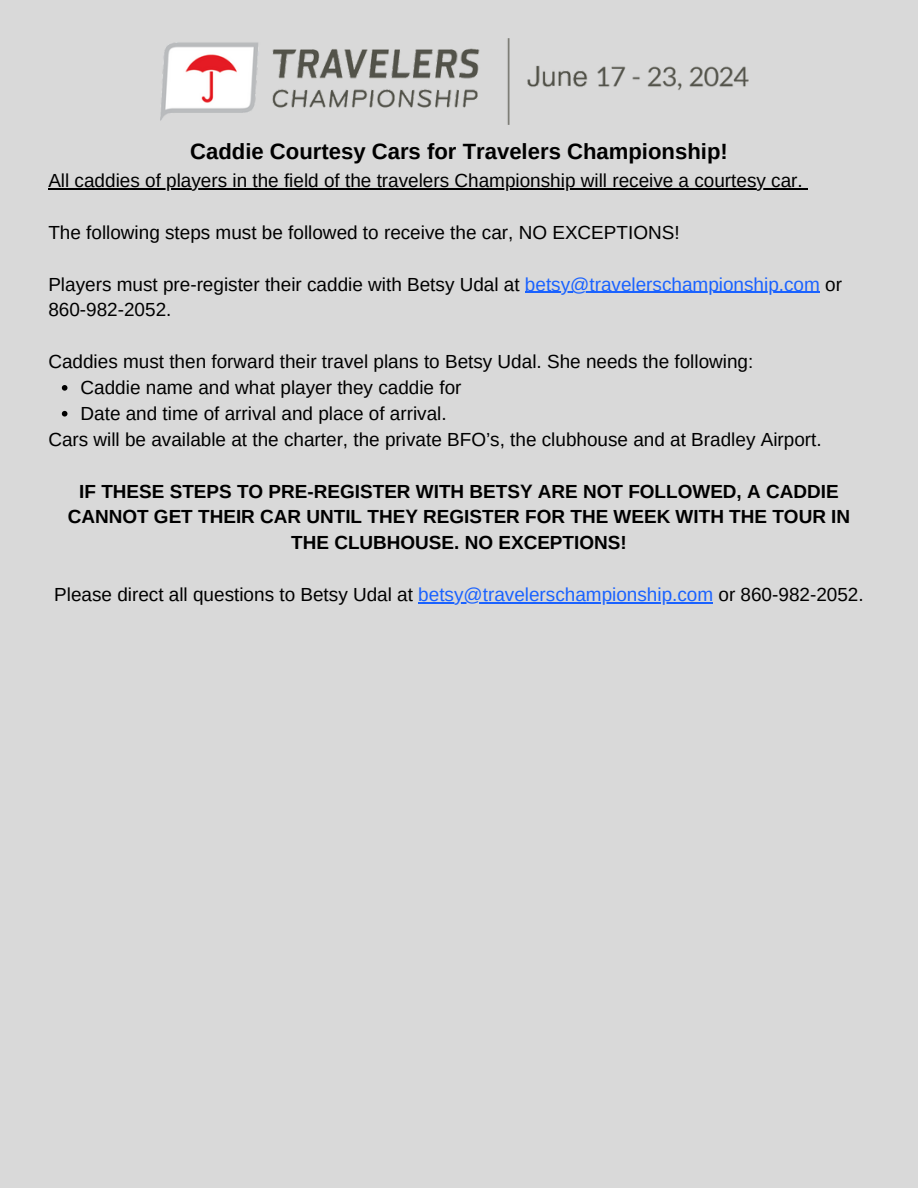
<style>
.page{position:relative;width:918px;height:1188px;background:#d9d9d9}
.page>*{position:absolute;margin:0;border:0;box-sizing:border-box;transform-origin:0 0}
.t1{font:700 22.05px "Arimo";color:#000}
.t2{font:18.9px "Arimo";color:#000}
.t3{font:700 18.9px/25.8px "Arimo";color:#000;text-align:center}
.s1{color:#1a62ff}
</style>
<div class="page">
<img style="left:161px;top:39px;width:588px;height:85px">
<hr style="left:48px;top:188px;width:755px;height:1px;background:#000">
<hr style="left:525px;top:292px;width:295px;height:1px;background:#1a62ff">
<svg style="left:62px;top:385px;width:5px;height:6px"></svg>
<svg style="left:62px;top:411px;width:5px;height:6px"></svg>
<hr style="left:418px;top:602px;width:295px;height:1px;background:#1a62ff">
<p class="t1" style="left:190px;top:139px;width:539px">Caddie Courtesy Cars for Travelers Championship!</p>
<p class="t2" style="left:48px;top:170px;width:756px">All caddies of players in the field of the travelers Championship will receive a courtesy car.</p>
<p class="t2" style="left:48px;top:222px;width:633px">The following steps must be followed to receive the car, NO EXCEPTIONS!</p>
<p class="t2" style="left:48px;top:273px;width:795px">Players must pre-register their caddie with Betsy Udal at <span class="s1">betsy@travelerschampionship.com</span> or</p>
<p class="t2" style="left:48px;top:299px;width:125px">860-982-2052.</p>
<p class="t2" style="left:48px;top:351px;width:707px">Caddies must then forward their travel plans to Betsy Udal. She needs the following:</p>
<p class="t2" style="left:81px;top:377px;width:382px">Caddie name and what player they caddie for</p>
<p class="t2" style="left:81px;top:403px;width:368px">Date and time of arrival and place of arrival.</p>
<p class="t2" style="left:48px;top:429px;width:775px">Cars will be available at the charter, the private BFO’s, the clubhouse and at Bradley Airport.</p>
<h1 class="t3" style="left:68px;top:478px;width:784px">IF THESE STEPS TO PRE-REGISTER WITH BETSY ARE NOT FOLLOWED, A CADDIE<br>CANNOT GET THEIR CAR UNTIL THEY REGISTER FOR THE WEEK WITH THE TOUR IN<br>THE CLUBHOUSE. NO EXCEPTIONS!</h1>
<p class="t2" style="left:54px;top:584px;width:811px">Please direct all questions to Betsy Udal at <span class="s1">betsy@travelerschampionship.com</span> or 860-982-2052.</p>
</div>
